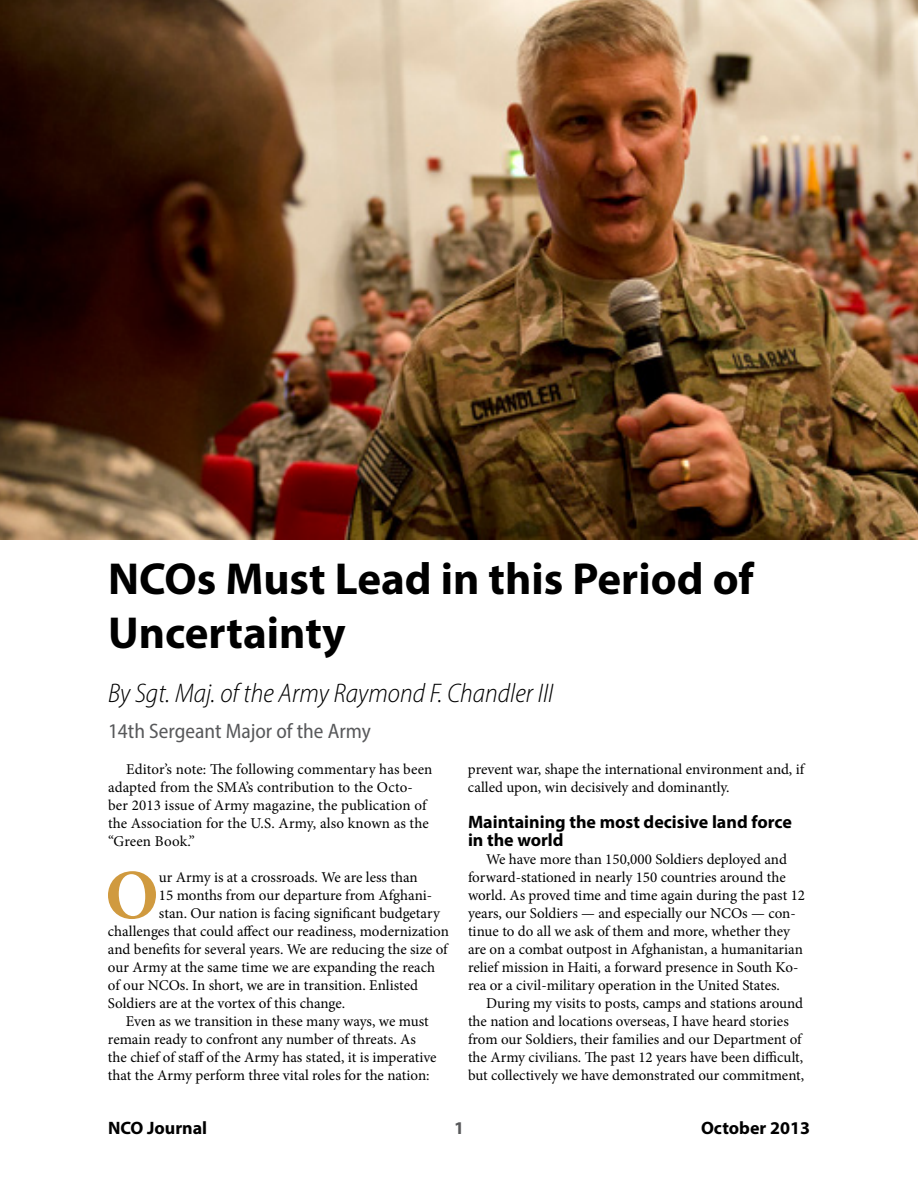
<style>
.page{position:relative;width:918px;height:1188px;background:#fff}
.page>*{position:absolute;margin:0;border:0;box-sizing:border-box;transform-origin:0 0}
.t1{font:700 70.35px "Minion Pro";color:#d09a3f}
.t2{font:700 45px/54px "Myriad Pro";color:#000}
.t3{font:italic 300 semi-condensed 27px "Myriad Pro";color:#000}
.t4{font:semi-condensed 21px "Myriad Pro";color:#58595b}
.t5{font:700 18px/18px "Myriad Pro";color:#000}
.t6{font:700 18px "Myriad Pro";color:#58595b}
.t7{font:15px/18px "Minion Pro";color:#000}
</style>
<div class="page">
<img style="left:0;top:0;width:918px;height:540px">
<h2 class="t2" style="left:108px;top:550px;width:648px">NCOs Must Lead in this Period of<br>Uncertainty</h2>
<h3 class="t3" style="left:108px;top:677px;width:447px">By Sgt. Maj. of the Army Raymond F. Chandler III</h3>
<h3 class="t4" style="left:108px;top:718px;width:264px">14th Sergeant Major of the Army</h3>
<p class="t7" style="left:108px;top:760px;width:326px;text-indent:18px">Editor’s note: The following commentary has been adapted from the SMA’s contribution to the Octo&shy;ber 2013 issue of Army magazine, the publication of the Association for the U.S. Army, also known as the “Green Book.”</p>
<h1 class="t1" style="left:105px;top:846px;width:55px">O</h1>
<p class="t7" style="left:159px;top:868px;width:260px">ur Army is at a crossroads. We are less than</p>
<p class="t7" style="left:468px;top:760px;width:338px">prevent war, shape the international environment and, if called upon, win decisively and dominantly.</p>
<p class="t5" style="left:468px;top:812px;width:325px">Maintaining the most decisive land force in the world</p>
<p class="t7" style="left:468px;top:850px;width:339px;text-indent:18px">We have more than 150,000 Soldiers deployed and forward-stationed in nearly 150 countries around the world. As proved time and time again during the past 12 years, our Soldiers — and especially our NCOs — con&shy;tinue to do all we ask of them and more, whether they are on a combat outpost in Afghanistan, a humanitarian relief mission in Haiti, a forward presence in South Ko&shy;rea or a civil-military operation in the United States.</p>
<p class="t7" style="left:468px;top:994px;width:338px;text-indent:18px">During my visits to posts, camps and stations around the nation and locations overseas, I have heard stories from our Soldiers, their families and our Department of the Army civilians. The past 12 years have been difficult, but collectively we have demonstrated our commitment,</p>
<p class="t7" style="left:159px;top:886px;width:275px">15 months from our departure from Afghani-</p>
<p class="t7" style="left:159px;top:904px;width:283px">stan. Our nation is facing significant budgetary</p>
<p class="t7" style="left:108px;top:922px;width:342px">challenges that could affect our readiness, modernization</p>
<p class="t7" style="left:108px;top:940px;width:341px">and benefits for several years. We are reducing the size of</p>
<p class="t7" style="left:108px;top:958px;width:329px">our Army at the same time we are expanding the reach</p>
<p class="t7" style="left:108px;top:976px;width:312px">of our NCOs. In short, we are in transition. Enlisted</p>
<p class="t7" style="left:108px;top:994px;width:239px">Soldiers are at the vortex of this change.</p>
<p class="t7" style="left:126px;top:1012px;width:304px">Even as we transition in these many ways, we must</p>
<p class="t7" style="left:108px;top:1030px;width:309px">remain ready to confront any number of threats. As</p>
<p class="t7" style="left:108px;top:1048px;width:330px">the chief of staff of the Army has stated, it is imperative</p>
<p class="t7" style="left:108px;top:1066px;width:323px">that the Army perform three vital roles for the nation:</p>
<p class="t5" style="left:108px;top:1118px;width:101px">NCO Journal</p>
<p class="t6" style="left:454px;top:1116px;width:11px">1</p>
<p class="t5" style="left:701px;top:1118px;width:110px">October 2013</p>
</div>
